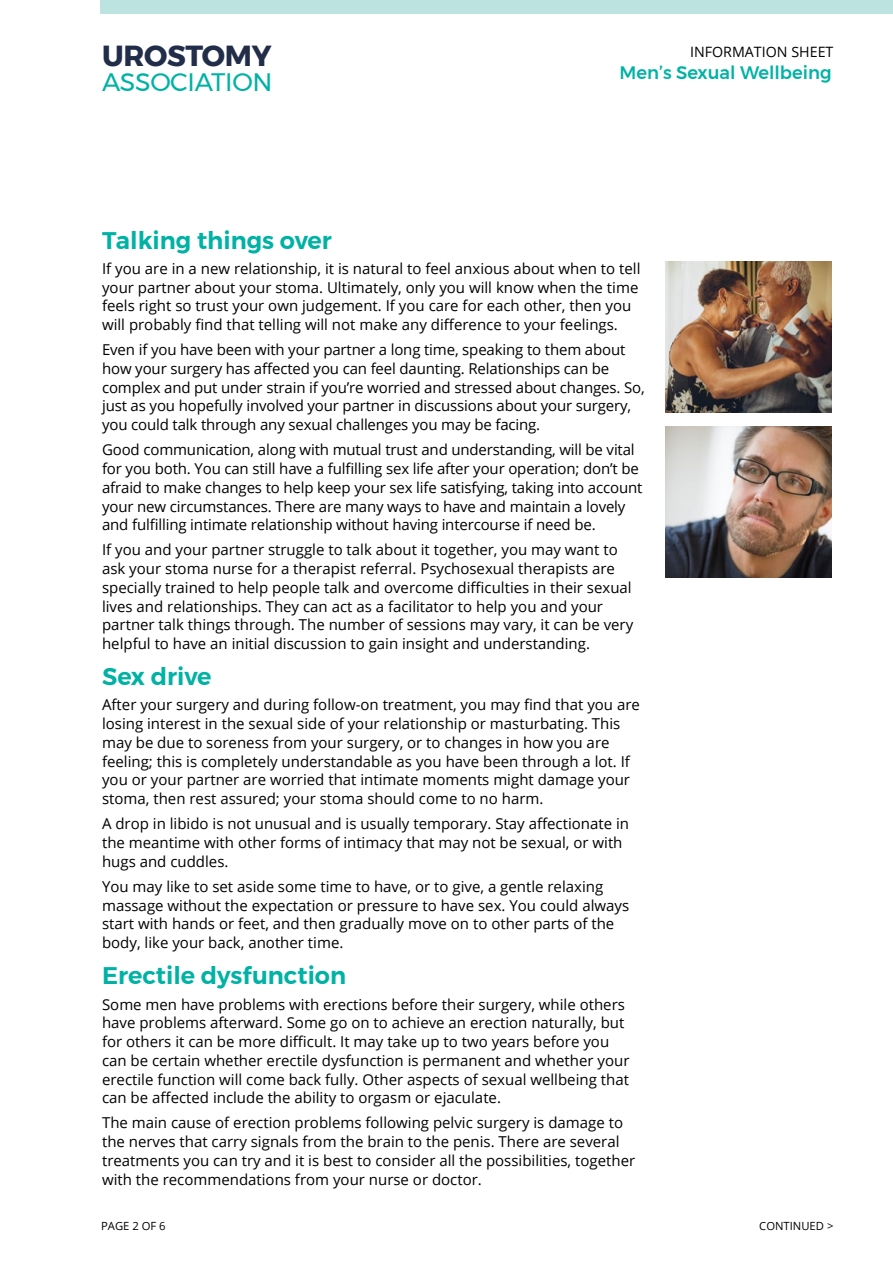
<style>
.page{position:relative;width:893px;height:1263px;background:#fff}
.page>*{position:absolute;margin:0;border:0;box-sizing:border-box;transform-origin:0 0}
.t1{font:700 28.95px "Montserrat";letter-spacing:-.01em;color:#222d4a}
.t2{font:25.2px "Montserrat";letter-spacing:-.01em;color:#00b2a5}
.t3{font:600 24px "Montserrat";color:#00b2a5}
.t4{font:500 18px "Montserrat";color:#00b2a5}
.t5{font:15px/18.8px "Open Sans";color:#000}
.t6{font:14.25px "Open Sans";color:#000}
.t7{font:11.25px "Open Sans";color:#000}
</style>
<div class="page">
<img style="left:665px;top:261px;width:167px;height:151px">
<img style="left:665px;top:426px;width:167px;height:151px">
<div style="left:100px;top:0;width:793px;height:14px;background:#bce3df"></div>
<h1 class="t1" style="left:102px;top:32px;width:171px">UROSTOMY</h1>
<h2 class="t2" style="left:102px;top:63px;width:172px">ASSOCIATION</h2>
<p class="t6" style="left:690px;top:42px;width:145px">INFORMATION SHEET</p>
<p class="t4" style="left:619px;top:59px;width:214px">Men’s Sexual Wellbeing</p>
<h3 class="t3" style="left:102px;top:221px;width:231px">Talking things over</h3>
<p class="t5" style="left:102px;top:259px;width:540px">If you are in a new relationship, it is natural to feel anxious about when to tell your partner about your stoma. Ultimately, only you will know when the time feels right so trust your own judgement. If you care for each other, then you will probably find that telling will not make any difference to your feelings.</p>
<p class="t5" style="left:102px;top:340px;width:544px">Even if you have been with your partner a long time, speaking to them about how your surgery has affected you can feel daunting. Relationships can be complex and put under strain if you’re worried and stressed about changes. So, just as you hopefully involved your partner in discussions about your surgery, you could talk through any sexual challenges you may be facing.</p>
<p class="t5" style="left:102px;top:440px;width:542px">Good communication, along with mutual trust and understanding, will be vital for you both. You can still have a fulfilling sex life after your operation; don’t be afraid to make changes to help keep your sex life satisfying, taking into account your new circumstances. There are many ways to have and maintain a lovely and fulfilling intimate relationship without having intercourse if need be.</p>
<p class="t5" style="left:102px;top:540px;width:533px">If you and your partner struggle to talk about it together, you may want to ask your stoma nurse for a therapist referral. Psychosexual therapists are specially trained to help people talk and overcome difficulties in their sexual lives and relationships. They can act as a facilitator to help you and your partner talk things through. The number of sessions may vary, it can be very helpful to have an initial discussion to gain insight and understanding.</p>
<h3 class="t3" style="left:102px;top:658px;width:111px">Sex drive</h3>
<p class="t5" style="left:102px;top:695px;width:539px">After your surgery and during follow-on treatment, you may find that you are losing interest in the sexual side of your relationship or masturbating. This may be due to soreness from your surgery, or to changes in how you are feeling; this is completely understandable as you have been through a lot. If you or your partner are worried that intimate moments might damage your stoma, then rest assured; your stoma should come to no harm.</p>
<p class="t5" style="left:102px;top:814px;width:528px">A drop in libido is not unusual and is usually temporary. Stay affectionate in the meantime with other forms of intimacy that may not be sexual, or with hugs and cuddles.</p>
<p class="t5" style="left:102px;top:877px;width:529px">You may like to set aside some time to have, or to give, a gentle relaxing massage without the expectation or pressure to have sex. You could always start with hands or feet, and then gradually move on to other parts of the body, like your back, another time.</p>
<h3 class="t3" style="left:102px;top:957px;width:246px">Erectile dysfunction</h3>
<p class="t5" style="left:102px;top:994px;width:529px">Some men have problems with erections before their surgery, while others have problems afterward. Some go on to achieve an erection naturally, but for others it can be more difficult. It may take up to two years before you can be certain whether erectile dysfunction is permanent and whether your erectile function will come back fully. Other aspects of sexual wellbeing that can be affected include the ability to orgasm or ejaculate.</p>
<p class="t5" style="left:102px;top:1113px;width:535px">The main cause of erection problems following pelvic surgery is damage to the nerves that carry signals from the brain to the penis. There are several treatments you can try and it is best to consider all the possibilities, together with the recommendations from your nurse or doctor.</p>
<p class="t7" style="left:101px;top:1218px;width:66px">PAGE 2 OF 6</p>
<p class="t7" style="left:759px;top:1218px;width:76px">CONTINUED &gt;</p>
</div>
